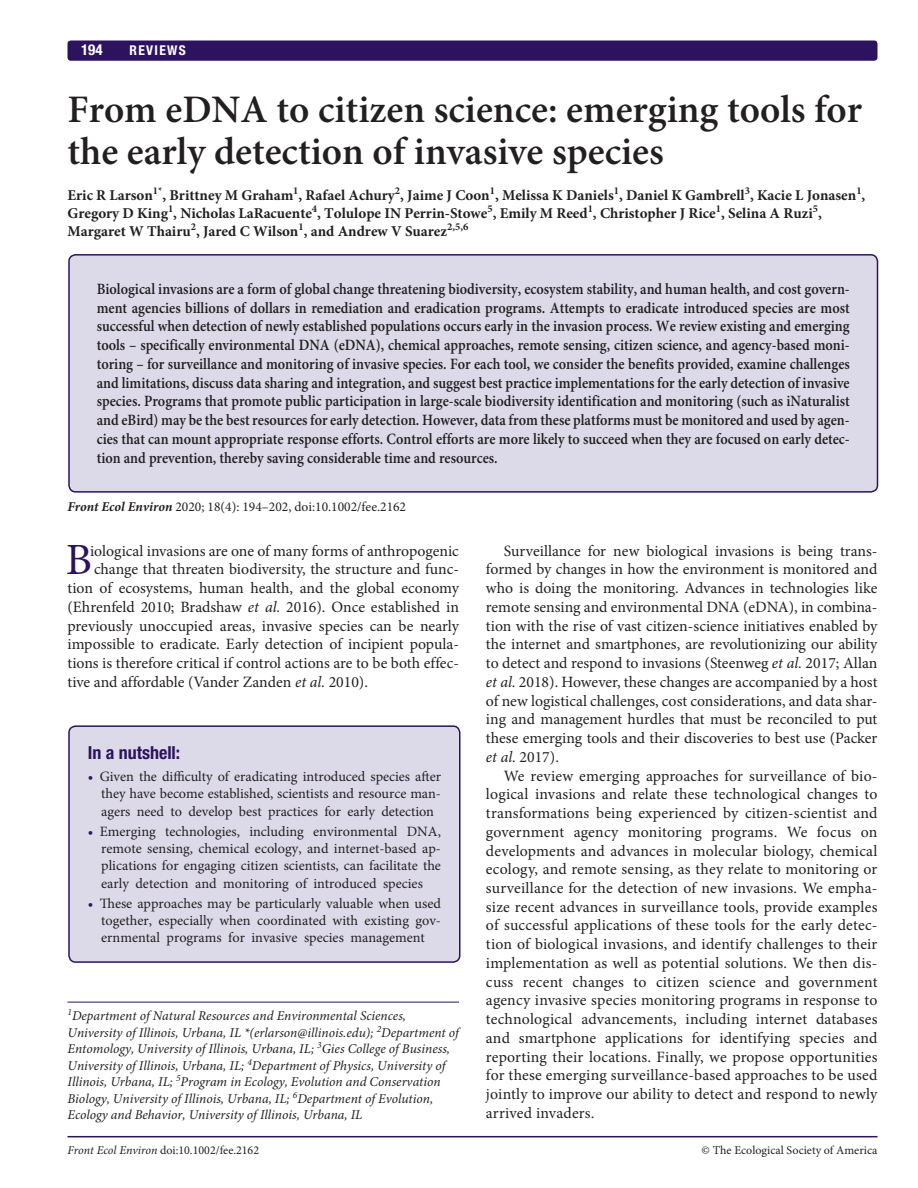
<style>
.page{position:relative;width:918px;height:1188px;background:#fff}
.page>*{position:absolute;margin:0;border:0;box-sizing:border-box;transform-origin:0 0}
.t1{font:44.55px "Minion Pro";color:#2d135f}
.t2{font:600 39px/42px "Minion Pro";color:#231f20}
.t3{font:700 condensed 18px "Helvetica Neue LT Std";color:#2d135f}
.t4{font:15.75px/18.8px "Minion Pro";color:#231f20;text-align:justify}
.t5{font:600 15.75px/18.8px "Minion Pro";color:#231f20;text-align:justify;scale:.9 1}
.t6{font:700 15px/18px "Minion Pro";color:#231f20}
.t7{font:700 condensed 15px "Helvetica Neue LT Std";color:#fff}
.t8{font:14.25px/17.2px "Minion Pro";color:#231f20;text-align:justify}
.t9{font:italic 13.5px/16.5px "Minion Pro";color:#231f20}
.t10{font:13.5px "Minion Pro";color:#231f20}
.t11{font:700 condensed 13.5px "Helvetica Neue LT Std";letter-spacing:.1em;color:#fff}
.t12{font:12px "Minion Pro";color:#231f20}
.s1{font-weight:700;font-style:italic}
.s2{font-style:italic}
.s3{color:#2d135f}
</style>
<div class="page">
<hr style="left:68px;top:1136px;width:810px;height:1px;background:#2d135f">
<div style="left:67px;top:40px;width:811px;height:21px;background:#2d135f;border-radius:3px"></div>
<div style="left:69px;top:255px;width:809px;height:237px;background:#dcdae8;border-radius:7px"></div>
<div style="left:68px;top:254px;width:810px;height:239px;border:2px solid #2d135f;border-radius:7px"></div>
<hr style="left:68px;top:1002px;width:391px;height:1px;background:#2d135f">
<div style="left:69px;top:726px;width:391px;height:236px;background:#dcdae8;border-radius:7px"></div>
<div style="left:68px;top:725px;width:392px;height:238px;border:2px solid #2d135f;border-radius:7px"></div>
<p class="t7" style="left:81px;top:41px;width:23px">194</p>
<p class="t11" style="left:130px;top:42px;width:58px">REVIEWS</p>
<h2 class="t2" style="left:68px;top:90px;width:796px">From eDNA to citizen science: emerging tools for the early detection of invasive species</h2>
<p class="t6" style="left:67px;top:186px;width:799px">Eric R Larson<sup>1*</sup>, Brittney M Graham<sup>1</sup>, Rafael Achury<sup>2</sup>, Jaime J Coon<sup>1</sup>, Melissa K Daniels<sup>1</sup>, Daniel K Gambrell<sup>3</sup>, Kacie L Jonasen<sup>1</sup>,<br>Gregory D King<sup>1</sup>, Nicholas LaRacuente<sup>4</sup>, Tolulope IN Perrin-Stowe<sup>5</sup>, Emily M Reed<sup>1</sup>, Christopher J Rice<sup>1</sup>, Selina A Ruzi<sup>5</sup>,<br>Margaret W Thairu<sup>2</sup>, Jared C Wilson<sup>1</sup>, and Andrew V Suarez<sup>2,5,6</sup></p>
<p class="t5" style="left:97px;top:280px;width:838px">Biological invasions are a form of global change threatening biodiversity, ecosystem stability, and human health, and cost govern&shy;ment agencies billions of dollars in remediation and eradication programs. Attempts to eradicate introduced species are most successful when detection of newly established populations occurs early in the invasion process. We review existing and emerging tools – specifically environmental DNA (eDNA), chemical approaches, remote sensing, citizen science, and agency-based moni&shy;toring – for surveillance and monitoring of invasive species. For each tool, we consider the benefits provided, examine challenges and limitations, discuss data sharing and integration, and suggest best practice implementations for the early detection of invasive species. Programs that promote public participation in large-scale biodiversity identification and monitoring (such as iNaturalist and eBird) may be the best resources for early detection. However, data from these platforms must be monitored and used by agen&shy;cies that can mount appropriate response efforts. Control efforts are more likely to succeed when they are focused on early detec&shy;tion and prevention, thereby saving considerable time and resources.</p>
<p class="t10" style="left:68px;top:498px;width:340px"><span class="s1">Front Ecol Environ</span> 2020; 18(4): 194–202, doi:10.1002/fee.2162</p>
<h1 class="t1" style="left:66px;top:530px;width:28px">B</h1>
<p class="t4" style="left:90px;top:541px;width:370px">iological invasions are one of many forms of anthropogenic</p>
<p class="t4" style="left:94px;top:560px;width:366px">change that threaten biodiversity, the structure and func-</p>
<p class="t4" style="left:67px;top:579px;width:393px">tion of ecosystems, human health, and the global economy</p>
<p class="t4" style="left:67px;top:598px;width:393px">(Ehrenfeld 2010; Bradshaw <span class="s2">et al.</span> 2016). Once established in</p>
<p class="t4" style="left:67px;top:616px;width:393px">previously unoccupied areas, invasive species can be nearly</p>
<p class="t4" style="left:67px;top:635px;width:393px">impossible to eradicate. Early detection of incipient popula-</p>
<p class="t4" style="left:67px;top:654px;width:393px">tions is therefore critical if control actions are to be both effec-</p>
<p class="t4" style="left:67px;top:673px;width:302px">tive and affordable (Vander Zanden <span class="s2">et al.</span> 2010).</p>
<p class="t3" style="left:88px;top:742px;width:94px">In a nutshell:</p>
<p class="t8" style="left:101px;top:768px;width:341px;text-indent:-13px"><span class="s3">•</span> Given the difficulty of eradicating introduced species after they have become established, scientists and resource man&shy;agers need to develop best practices for early detection</p>
<p class="t8" style="left:101px;top:823px;width:341px;text-indent:-13px"><span class="s3">•</span> Emerging technologies, including environmental DNA, remote sensing, chemical ecology, and internet-based ap&shy;plications for engaging citizen scientists, can facilitate the early detection and monitoring of introduced species</p>
<p class="t8" style="left:101px;top:895px;width:341px;text-indent:-13px"><span class="s3">•</span> These approaches may be particularly valuable when used together, especially when coordinated with existing gov&shy;ernmental programs for invasive species management</p>
<p class="t9" style="left:67px;top:1008px;width:393px"><sup>1</sup>Department of Natural Resources and Environmental Sciences, University of Illinois, Urbana, IL *(erlarson@illinois.edu); <sup>2</sup>Department of Entomology, University of Illinois, Urbana, IL; <sup>3</sup>Gies College of Business, University of Illinois, Urbana, IL; <sup>4</sup>Department of Physics, University of Illinois, Urbana, IL; <sup>5</sup>Program in Ecology, Evolution and Conservation Biology, University of Illinois, Urbana, IL; <sup>6</sup>Department of Evolution, Ecology and Behavior, University of Illinois, Urbana, IL</p>
<p class="t4" style="left:486px;top:541px;width:393px;text-indent:18px">Surveillance for new biological invasions is being trans&shy;formed by changes in how the environment is monitored and who is doing the monitoring. Advances in technologies like remote sensing and environmental DNA (eDNA), in combina&shy;tion with the rise of vast citizen-science initiatives enabled by the internet and smartphones, are revolutionizing our ability to detect and respond to invasions (Steenweg <span class="s2">et al.</span> 2017; Allan <span class="s2">et al.</span> 2018). However, these changes are accompanied by a host of new logistical challenges, cost considerations, and data shar&shy;ing and management hurdles that must be reconciled to put these emerging tools and their discoveries to best use (Packer <span class="s2">et al.</span> 2017).</p>
<p class="t4" style="left:486px;top:766px;width:393px;text-indent:18px">We review emerging approaches for surveillance of bio&shy;logical invasions and relate these technological changes to transformations being experienced by citizen-scientist and government agency monitoring programs. We focus on developments and advances in molecular biology, chemical ecology, and remote sensing, as they relate to monitoring or surveillance for the detection of new invasions. We empha&shy;size recent advances in surveillance tools, provide examples of successful applications of these tools for the early detec&shy;tion of biological invasions, and identify challenges to their implementation as well as potential solutions. We then dis&shy;cuss recent changes to citizen science and government agency invasive species monitoring programs in response to technological advancements, including internet databases and smartphone applications for identifying species and reporting their locations. Finally, we propose opportunities for these emerging surveillance-based approaches to be used jointly to improve our ability to detect and respond to newly arrived invaders.</p>
<p class="t12" style="left:68px;top:1142px;width:193px"><span class="s2">Front Ecol Environ</span> doi:10.1002/fee.2162</p>
<p class="t12" style="left:702px;top:1142px;width:177px">© The Ecological Society of America</p>
</div>
